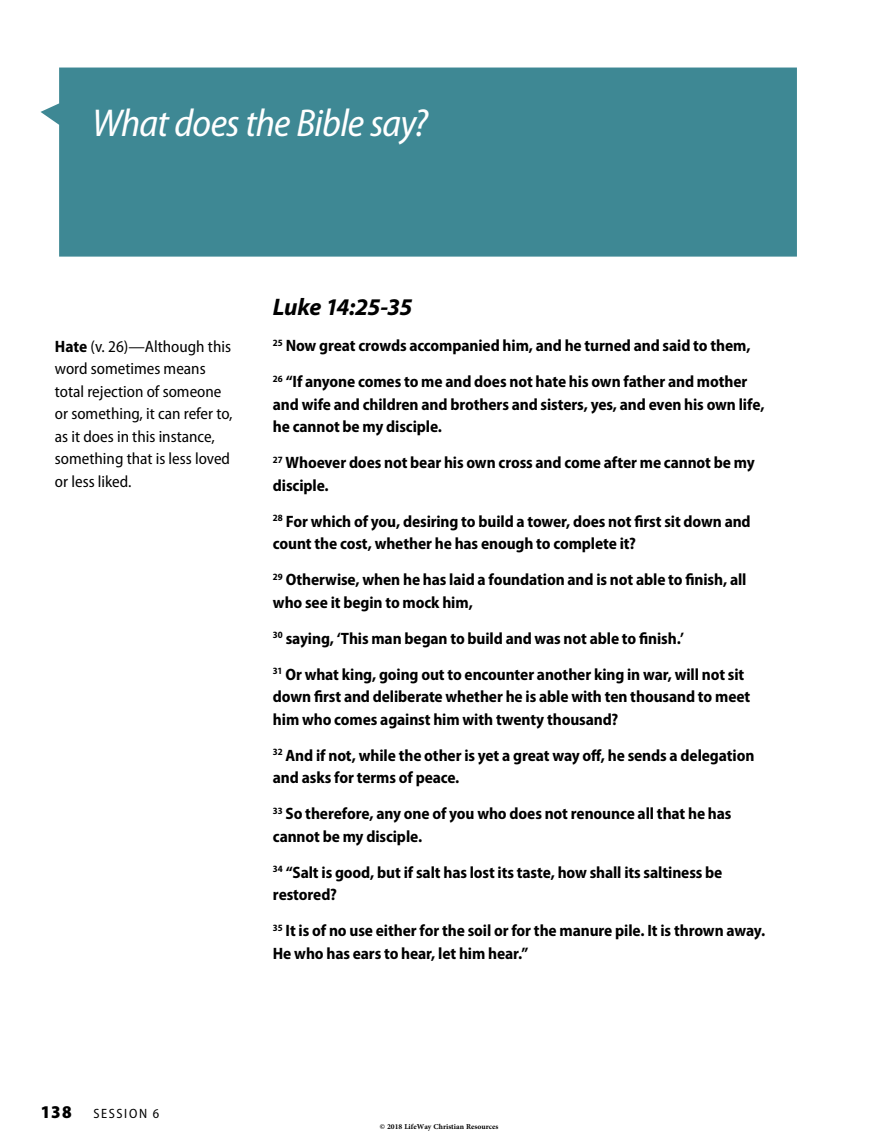
<style>
.page{position:relative;width:878px;height:1148px;background:#fff}
.page>*{position:absolute;margin:0;border:0;box-sizing:border-box;transform-origin:0 0}
.t1{font:italic semi-condensed 39px "Myriad Pro";letter-spacing:-.02em;color:#fff}
.t2{font:italic 700 24px "Myriad Pro";letter-spacing:-.025em;color:#000}
.t3{font:900 semi-condensed 18px "Myriad Pro";color:#000}
.t4{font:700 semi-condensed 16.5px/22.5px "Myriad Pro";letter-spacing:-.01em;color:#000}
.t5{font:semi-condensed 16.5px/22.5px "Myriad Pro";color:#000}
.t6{font:semi-condensed 13.5px "Myriad Pro";letter-spacing:.13em;color:#000}
.t7{font:700 10.5px "Adobe Arabic";color:#000}
.s1{font-weight:700}
</style>
<div class="page">
<div style="left:41px;top:68px;width:756px;height:188px;background:#3e8894"></div>
<h1 class="t1" style="left:92px;top:102px;width:337px">What does the Bible say?</h1>
<p class="t5" style="left:55px;top:335px;width:179px"><span class="s1">Hate</span> (v. 26)—Although this word sometimes means total rejection of someone or something, it can refer to, as it does in this instance, something that is less loved or less liked.</p>
<h2 class="t2" style="left:273px;top:294px;width:141px">Luke 14:25-35</h2>
<p class="t4" style="left:273px;top:328px;width:479px;line-height:36px"><sup>25</sup> Now great crowds accompanied him, and he turned and said to them,<br><sup>26</sup> “If anyone comes to me and does not hate his own father and mother</p>
<p class="t4" style="left:273px;top:393px;width:493px">and wife and children and brothers and sisters, yes, and even his own life, he cannot be my disciple.</p>
<p class="t4" style="left:273px;top:451px;width:483px"><sup>27</sup> Whoever does not bear his own cross and come after me cannot be my disciple.</p>
<p class="t4" style="left:273px;top:510px;width:479px"><sup>28</sup> For which of you, desiring to build a tower, does not first sit down and count the cost, whether he has enough to complete it?</p>
<p class="t4" style="left:273px;top:568px;width:475px"><sup>29</sup> Otherwise, when he has laid a foundation and is not able to finish, all who see it begin to mock him,</p>
<p class="t4" style="left:273px;top:620px;width:473px;line-height:36px"><sup>30</sup> saying, ‘This man began to build and was not able to finish.’<br><sup>31</sup> Or what king, going out to encounter another king in war, will not sit</p>
<p class="t4" style="left:273px;top:685px;width:479px">down first and deliberate whether he is able with ten thousand to meet him who comes against him with twenty thousand?</p>
<p class="t4" style="left:273px;top:744px;width:483px"><sup>32</sup> And if not, while the other is yet a great way off, he sends a delegation and asks for terms of peace.</p>
<p class="t4" style="left:273px;top:802px;width:460px"><sup>33</sup> So therefore, any one of you who does not renounce all that he has cannot be my disciple.</p>
<p class="t4" style="left:273px;top:861px;width:451px"><sup>34</sup> “Salt is good, but if salt has lost its taste, how shall its saltiness be restored?</p>
<p class="t4" style="left:273px;top:919px;width:493px"><sup>35</sup> It is of no use either for the soil or for the manure pile. It is thrown away.<br>He who has ears to hear, let him hear.”</p>
<p class="t3" style="left:40px;top:1102px;width:33px">138</p>
<p class="t6" style="left:93px;top:1106px;width:67px">Sess ion 6</p>
<p class="t7" style="left:380px;top:1119px;width:120px">© 2018 LifeWay Christian Resources</p>
</div>
